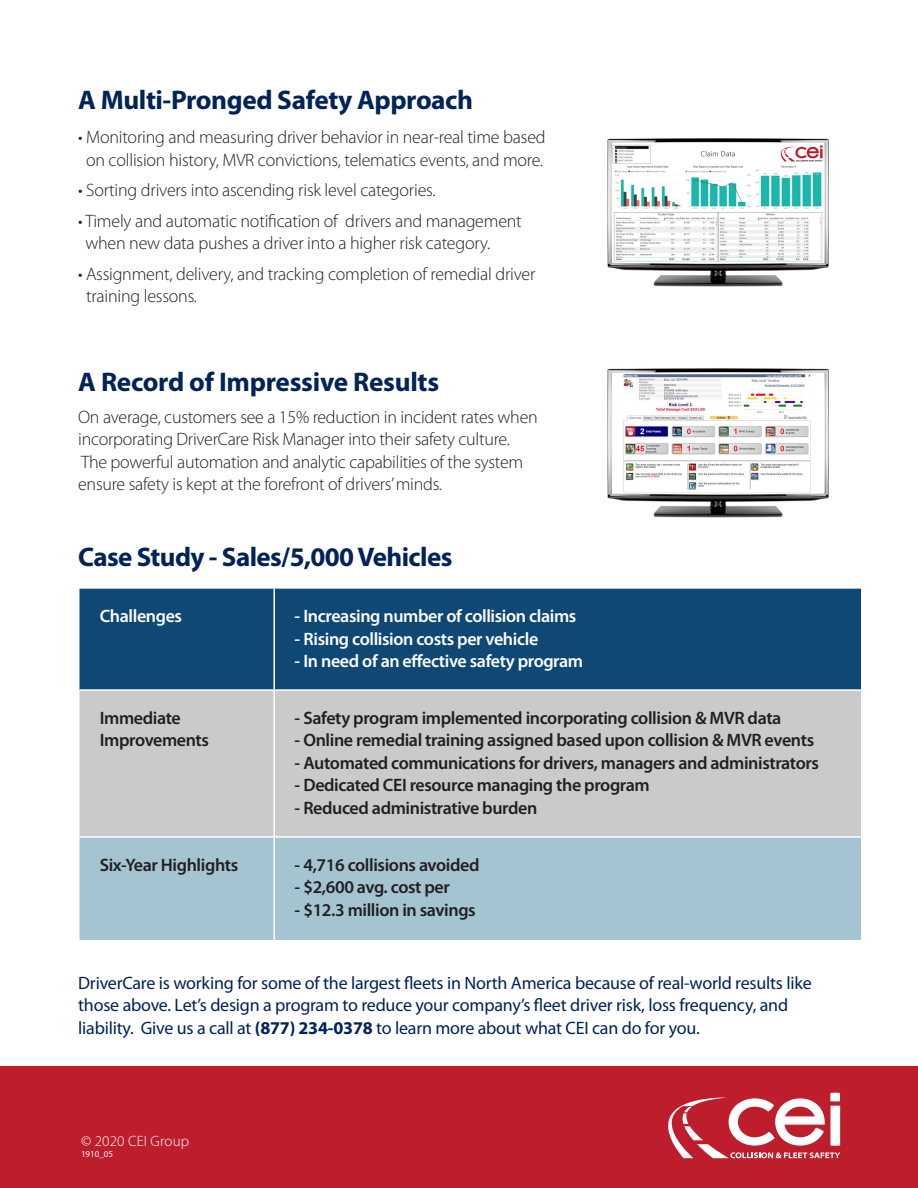
<style>
.page{position:relative;width:918px;height:1188px;background:#fff}
.page>*{position:absolute;margin:0;border:0;box-sizing:border-box;transform-origin:0 0}
.subheads{font:700 27px "Myriad Pro";letter-spacing:-.015em;color:#002359}
.t1{font:300 18px/22.5px "Myriad Pro";letter-spacing:-.01em;color:#231f20}
.t2{font:600 18px/22.5px "Myriad Pro";letter-spacing:-.02em;color:#231f20}
.t3{font:18px/22.5px "Myriad Pro";letter-spacing:-.01em;color:#002359}
.t4{font:600 18px "Myriad Pro";letter-spacing:-.02em;color:#fff}
.t5{font:300 15px "Myriad Pro";letter-spacing:.01em;color:#fff}
.t6{font:9px "Myriad Pro";color:#fff}
.s1{font-weight:700}
</style>
<div class="page">
<div style="left:0;top:1066px;width:918px;height:122px;background:#be1d2c"></div>
<svg style="left:668px;top:1093px;width:172px;height:65px"></svg>
<img style="left:607px;top:368px;width:222px;height:150px">
<img style="left:607px;top:138px;width:222px;height:149px">
<div style="left:80px;top:589px;width:781px;height:100px;background:#0f4874"></div>
<div style="left:80px;top:691px;width:781px;height:145px;background:#cbc9c9"></div>
<div style="left:80px;top:838px;width:781px;height:102px;background:#a4c4d2"></div>
<hr style="left:273px;top:589px;width:2px;height:100px;background:#fff">
<hr style="left:273px;top:691px;width:2px;height:145px;background:#fff">
<hr style="left:273px;top:838px;width:2px;height:102px;background:#fff">
<p class="subheads" style="left:78px;top:85px;width:397px">A Multi-Pronged Safety Approach</p>
<p class="t1" style="left:78px;top:126px;width:469px;text-align:center">• Monitoring and measuring driver behavior in near-real time based on collision history, MVR convictions, telematics events, and more.</p>
<p class="t1" style="left:78px;top:179px;width:359px">• Sorting drivers into ascending risk level categories.</p>
<p class="t1" style="left:85px;top:210px;width:438px;text-indent:-7px">• Timely and automatic notification of drivers and management when new data pushes a driver into a higher risk category.</p>
<p class="t1" style="left:86px;top:263px;width:451px;text-indent:-8px">• Assignment, delivery, and tracking completion of remedial driver training lessons.</p>
<p class="subheads" style="left:78px;top:367px;width:363px">A Record of Impressive Results</p>
<p class="t1" style="left:78px;top:406px;width:461px">On average, customers see a 15% reduction in incident rates when incorporating DriverCare Risk Manager into their safety culture.<br>The powerful automation and analytic capabilities of the system ensure safety is kept at the forefront of drivers’ minds.</p>
<p class="subheads" style="left:78px;top:542px;width:376px">Case Study - Sales/5,000 Vehicles</p>
<p class="t4" style="left:100px;top:606px;width:84px">Challenges</p>
<p class="t4" style="left:294px;top:606px;width:283px">- Increasing number of collision claims</p>
<p class="t4" style="left:294px;top:629px;width:245px">- Rising collision costs per vehicle</p>
<p class="t4" style="left:294px;top:651px;width:290px">- In need of an effective safety program</p>
<p class="t2" style="left:100px;top:707px;width:111px">Immediate<br>Improvements</p>
<p class="t2" style="left:294px;top:707px;width:488px">- Safety program implemented incorporating collision &amp; MVR data</p>
<p class="t2" style="left:294px;top:729px;width:521px">- Online remedial training assigned based upon collision &amp; MVR events</p>
<p class="t2" style="left:294px;top:752px;width:526px">- Automated communications for drivers, managers and administrators</p>
<p class="t2" style="left:294px;top:774px;width:357px">- Dedicated CEI resource managing the program</p>
<p class="t2" style="left:294px;top:797px;width:244px">- Reduced administrative burden</p>
<p class="t2" style="left:100px;top:854px;width:140px">Six-Year Highlights</p>
<p class="t2" style="left:294px;top:854px;width:187px">- 4,716 collisions avoided</p>
<p class="t2" style="left:294px;top:876px;width:157px">- $2,600 avg. cost per</p>
<p class="t2" style="left:294px;top:899px;width:183px">- $12.3 million in savings</p>
<p class="t3" style="left:78px;top:972px;width:735px">DriverCare is working for some of the largest fleets in North America because of real-world results like those above. Let’s design a program to reduce your company’s fleet driver risk, loss frequency, and liability. Give us a call at <span class="s1">(877) 234-0378</span> to learn more about what CEI can do for you.</p>
<p class="t5" style="left:81px;top:1133px;width:110px">© 2020 CEI Group</p>
<p class="t6" style="left:81px;top:1149px;width:34px">1910_05</p>
</div>
